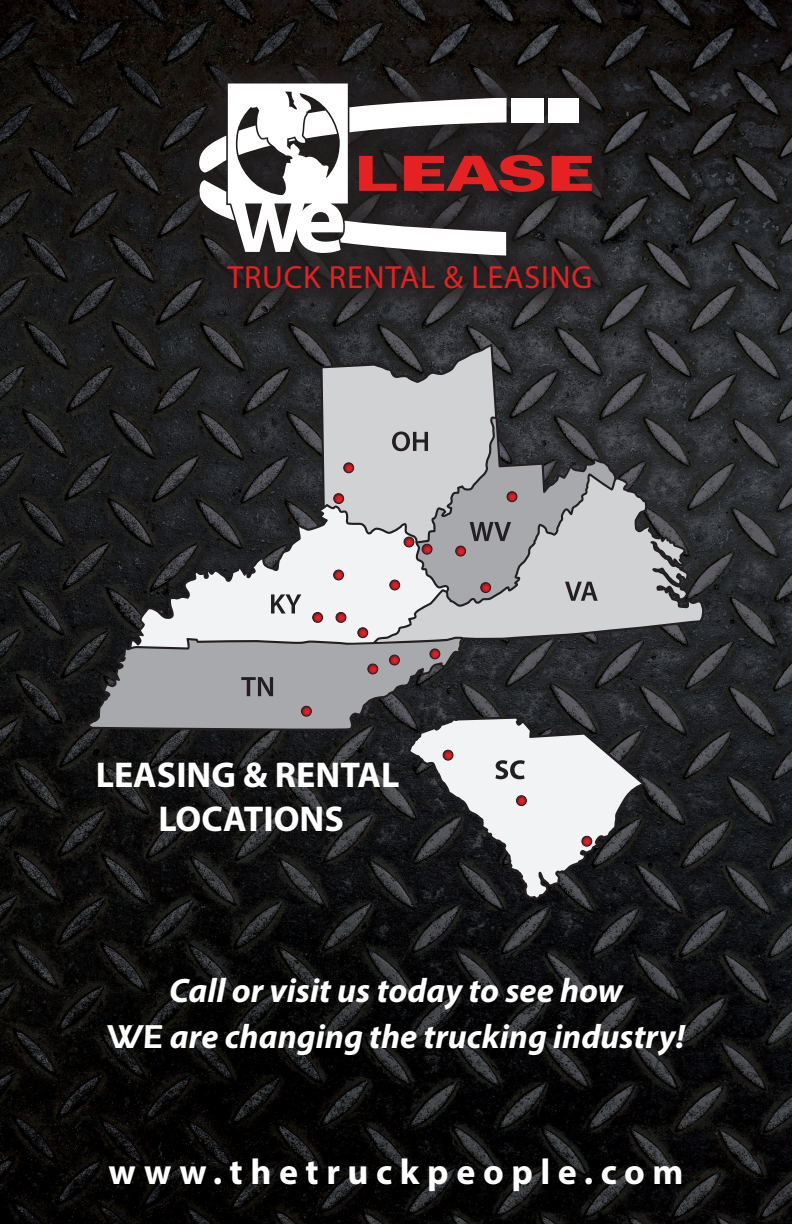
<style>
.page{position:relative;width:792px;height:1224px;background:#fff}
.page>*{position:absolute;margin:0;border:0;box-sizing:border-box;transform-origin:0 0}
.t1{font:700 36px/43.2px "Myriad Pro";letter-spacing:.005em;color:#fff;text-align:center}
.t2{font:700 36px "Myriad Pro";letter-spacing:.21em;color:#fff}
.t3{font:italic 700 34px "Myriad Pro";color:#fff}
.t4{font:32.2px "Myriad Pro";letter-spacing:.025em;color:#e52121}
.s1{font-family:"Eras ITC";font-weight:600;font-style:normal}
</style>
<div class="page">
<img style="left:0;top:0;width:792px;height:1224px">
<div style="left:171px;top:55px;width:449px;height:261px;background:#231f20;opacity:.75"></div>
<svg style="left:552px;top:156px;width:40px;height:35px"></svg>
<div style="left:548px;top:98px;width:31px;height:24px;background:#fff"></div>
<svg style="left:199px;top:84px;width:345px;height:172px"></svg>
<svg style="left:517px;top:416px;width:100px;height:57px"></svg>
<svg style="left:128px;top:504px;width:245px;height:124px"></svg>
<svg style="left:373px;top:473px;width:332px;height:176px;fill:#d1d2d4"></svg>
<svg style="left:271px;top:594px;width:30px;height:20px"></svg>
<svg style="left:565px;top:582px;width:33px;height:19px"></svg>
<svg style="left:408px;top:716px;width:237px;height:184px"></svg>
<svg style="left:495px;top:760px;width:30px;height:19px"></svg>
<svg style="left:443px;top:750px;width:10px;height:10px"></svg>
<div style="left:443px;top:750px;width:10px;height:10px;border:1px solid #231f20;border-radius:50%"></div>
<svg style="left:516px;top:796px;width:10px;height:10px"></svg>
<div style="left:516px;top:795px;width:11px;height:11px;border:1px solid #231f20;border-radius:50%"></div>
<svg style="left:313px;top:612px;width:10px;height:10px"></svg>
<div style="left:312px;top:612px;width:11px;height:11px;border:1px solid #231f20;border-radius:50%"></div>
<svg style="left:334px;top:570px;width:10px;height:10px"></svg>
<div style="left:333px;top:570px;width:11px;height:10px;border:1px solid #231f20;border-radius:50%"></div>
<svg style="left:336px;top:612px;width:10px;height:10px"></svg>
<div style="left:336px;top:612px;width:10px;height:11px;border:1px solid #231f20;border-radius:50%"></div>
<svg style="left:390px;top:580px;width:10px;height:10px"></svg>
<div style="left:390px;top:580px;width:10px;height:10px;border:1px solid #231f20;border-radius:50%"></div>
<svg style="left:582px;top:836px;width:10px;height:10px"></svg>
<div style="left:582px;top:836px;width:10px;height:10px;border:1px solid #231f20;border-radius:50%"></div>
<svg style="left:320px;top:344px;width:197px;height:217px"></svg>
<div style="left:343px;top:463px;width:11px;height:10px;border:1px solid #231f20;border-radius:50%"></div>
<svg style="left:481px;top:583px;width:10px;height:10px"></svg>
<div style="left:480px;top:582px;width:11px;height:11px;border:1px solid #231f20;border-radius:50%"></div>
<svg style="left:88px;top:628px;width:375px;height:104px"></svg>
<div style="left:358px;top:627px;width:10px;height:11px;border:1px solid #231f20;border-radius:50%"></div>
<p class="t4" style="left:228px;top:258px;width:366px">TRUCK RENTAL &amp; LEASING</p>
<p class="t1" style="left:96px;top:752px;width:305px">LEASING &amp; RENTAL<br>LOCATIONS</p>
<p class="t3" style="left:169px;top:968px;width:455px">Call or visit us today to see how</p>
<p class="t3" style="left:107px;top:1014px;width:579px"><span class="s1">WE</span> are changing the trucking industry!</p>
<p class="t2" style="left:108px;top:1148px;width:577px">www.thetruckpeople.com</p>
</div>
